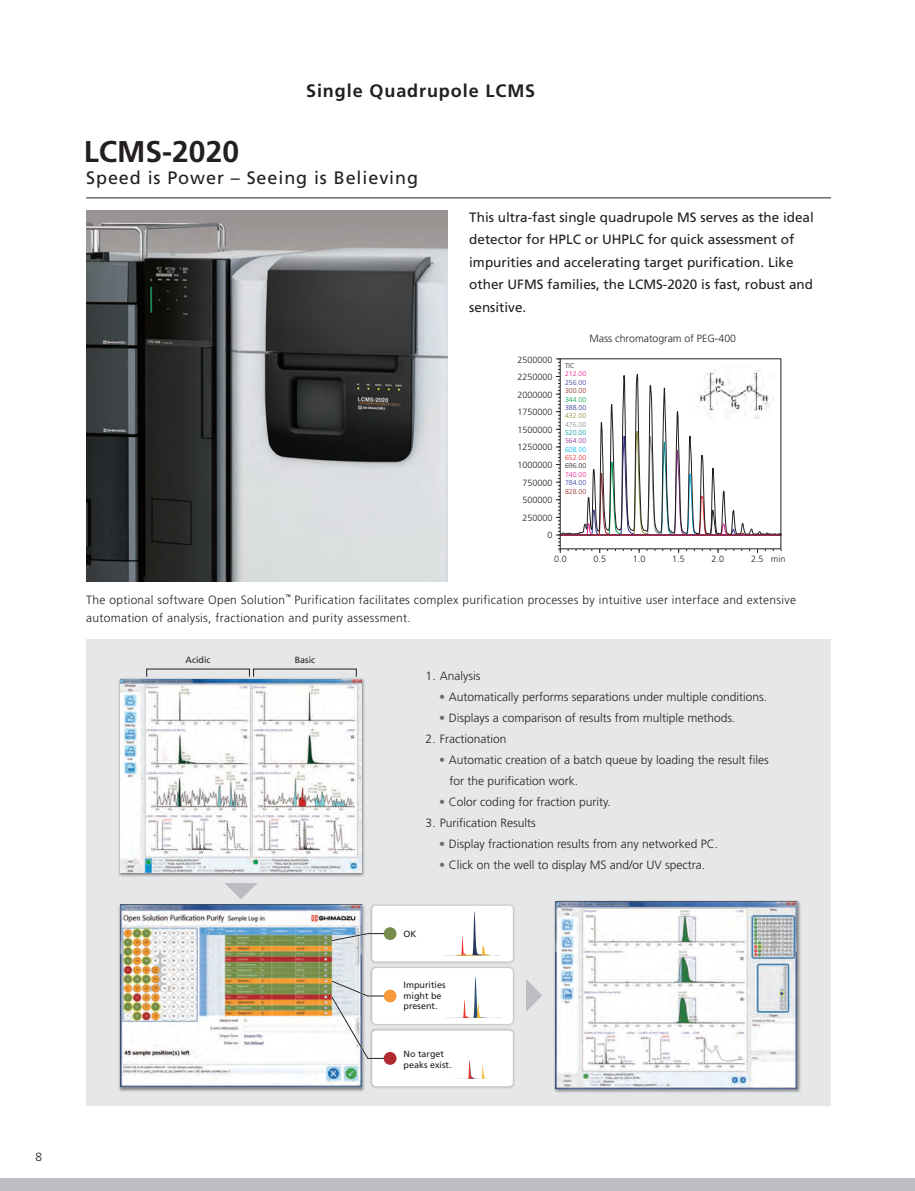
<style>
.page{position:relative;width:915px;height:1191px;background:#fff}
.page>*{position:absolute;margin:0;border:0;box-sizing:border-box;transform-origin:0 0}
.t1{font:700 30px "Frutiger";color:#231f20}
.t2{font:18px "Frutiger";letter-spacing:.05em;color:#231f20}
.t3{font:700 18px "Frutiger";letter-spacing:.05em;color:#231f20}
.t4{font:13.5px/22.5px "Frutiger";color:#231f20}
.t5{font:300 12px/21px "Frutiger";color:#231f20}
.t6{font:300 12px/18px "Frutiger";letter-spacing:.025em;color:#231f20}
.t7{font:300 10.5px "Frutiger";color:#231f20}
.t8{font:300 9px/17.5px "Frutiger";color:#231f20;text-align:right}
.t9{font:9px/10.8px "Frutiger LT Std";color:#231f20}
.t10{font:300 6.9px "Frutiger";color:#eb1c91}
.t11{font:300 6.9px "Frutiger";color:#333b97}
.t12{font:300 6.9px "Frutiger";color:#8d2923}
.t13{font:300 6.9px "Frutiger";color:#231f20}
.t14{font:300 6.9px "Frutiger";color:#00a24d}
.t15{font:300 6.9px "Frutiger";color:#2f3391}
.t16{font:300 6.9px "Frutiger";color:#8e9038}
.t17{font:300 6.9px "Frutiger";color:#878f96}
.t18{font:300 6.9px "Frutiger";color:#00959e}
.t19{font:300 6.9px "Frutiger";color:#8f2e8e}
.t20{font:300 6.9px "Frutiger";color:#00b7f0}
.t21{font:300 6.9px "Frutiger";color:#ec2a2d}
.s1{color:#6c6d70}
</style>
<div class="page">
<div style="left:86px;top:639px;width:744px;height:466px;background:#e6e7e9"></div>
<img style="left:86px;top:211px;width:362px;height:371px">
<div style="left:0;top:1178px;width:914px;height:13px;background:#bcbdc0"></div>
<svg style="left:555px;top:358px;width:226px;height:195px"></svg>
<img style="left:118px;top:678px;width:247px;height:199px">
<img style="left:120px;top:679px;width:241px;height:193px">
<img style="left:118px;top:904px;width:247px;height:188px">
<img style="left:120px;top:905px;width:241px;height:182px">
<img style="left:370px;top:904px;width:145px;height:184px">
<div style="left:372px;top:905px;width:140px;height:56px;background:#fff;border-radius:4px"></div>
<svg style="left:456px;top:911px;width:34px;height:44px"></svg>
<svg style="left:330px;top:932px;width:53px;height:10px"></svg>
<div style="left:383px;top:927px;width:13px;height:13px;background:#758d4c;border-radius:50%"></div>
<div style="left:372px;top:968px;width:140px;height:56px;background:#fff;border-radius:4px"></div>
<svg style="left:446px;top:976px;width:55px;height:42px"></svg>
<div style="left:383px;top:989px;width:13px;height:13px;background:#f8993d;border-radius:50%"></div>
<div style="left:372px;top:1030px;width:140px;height:56px;background:#fff;border-radius:4px"></div>
<svg style="left:454px;top:1060px;width:34px;height:19px"></svg>
<svg style="left:330px;top:979px;width:61px;height:80px"></svg>
<div style="left:383px;top:1052px;width:13px;height:12px;background:#b02a2f;border-radius:50%"></div>
<img style="left:554px;top:900px;width:247px;height:193px">
<img style="left:555px;top:901px;width:241px;height:187px">
<svg style="left:225px;top:883px;width:32px;height:16px"></svg>
<svg style="left:526px;top:979px;width:16px;height:33px"></svg>
<hr style="left:86px;top:198px;width:744px;height:1px;background:#231f20">
<p class="t5" style="left:35px;top:1146px;width:8px">8</p>
<h1 class="t1" style="left:84px;top:134px;width:157px">LCMS-2020</h1>
<h2 class="t3" style="left:306px;top:80px;width:230px">Single Quadrupole LCMS</h2>
<h2 class="t2" style="left:86px;top:167px;width:333px">Speed is Power – Seeing is Believing</h2>
<p class="t4" style="left:469px;top:206px;width:346px">This ultra-fast single quadrupole MS serves as the ideal detector for HPLC or UHPLC for quick assessment of impurities and accelerating target purification. Like other UFMS families, the LCMS-2020 is fast, robust and sensitive.</p>
<p class="t8" style="left:517px;top:351px;width:37px">2500000<br>2250000<br>2000000<br>1750000<br>1500000<br>1250000<br>1000000<br>750000<br>500000<br>250000<br>0</p>
<p class="t7" style="left:589px;top:332px;width:148px">Mass chromatogram of PEG-400</p>
<p class="t13" style="left:565px;top:362px;width:11px">TIC</p>
<p class="t10" style="left:565px;top:370px;width:23px">212.00</p>
<p class="t11" style="left:565px;top:378px;width:23px">256.00</p>
<p class="t12" style="left:565px;top:387px;width:23px">300.00</p>
<p class="t14" style="left:565px;top:395px;width:23px">344.00</p>
<p class="t15" style="left:565px;top:403px;width:23px">388.00</p>
<p class="t16" style="left:565px;top:412px;width:23px">432.00</p>
<p class="t17" style="left:565px;top:420px;width:23px">476.00</p>
<p class="t18" style="left:565px;top:429px;width:23px">520.00</p>
<p class="t19" style="left:565px;top:437px;width:23px">564.00</p>
<p class="t20" style="left:565px;top:445px;width:23px">608.00</p>
<p class="t21" style="left:565px;top:454px;width:23px">652.00</p>
<p class="t13" style="left:565px;top:462px;width:23px">696.00</p>
<p class="t10" style="left:565px;top:470px;width:23px">740.00</p>
<p class="t11" style="left:565px;top:479px;width:23px">784.00</p>
<p class="t12" style="left:565px;top:487px;width:23px">828.00</p>
<p class="t8" style="left:554px;top:550px;width:14px">0.0</p>
<p class="t8" style="left:593px;top:550px;width:14px">0.5</p>
<p class="t8" style="left:632px;top:550px;width:14px">1.0</p>
<p class="t8" style="left:672px;top:550px;width:14px">1.5</p>
<p class="t8" style="left:711px;top:550px;width:14px">2.0</p>
<p class="t8" style="left:750px;top:550px;width:36px">2.5 min</p>
<p class="t6" style="left:86px;top:591px;width:711px">The optional software Open Solution<sup>™</sup> Purification facilitates complex purification processes by intuitive user interface and extensive automation of analysis, fractionation and purity assessment.</p>
<p class="t9" style="left:185px;top:655px;width:26px">Acidic</p>
<p class="t9" style="left:294px;top:655px;width:22px">Basic</p>
<p class="t5" style="left:425px;top:665px;width:56px">1. Analysis</p>
<p class="t5" style="left:439px;top:686px;width:329px"><span class="s1">•</span> Automatically performs separations under multiple conditions.</p>
<p class="t5" style="left:439px;top:707px;width:298px"><span class="s1">•</span> Displays a comparison of results from multiple methods.</p>
<p class="t5" style="left:425px;top:728px;width:82px">2. Fractionation</p>
<p class="t5" style="left:449px;top:749px;width:321px;text-indent:-10px"><span class="s1">•</span> Automatic creation of a batch queue by loading the result files for the purification work.</p>
<p class="t5" style="left:439px;top:791px;width:173px"><span class="s1">•</span> Color coding for fraction purity.</p>
<p class="t5" style="left:425px;top:812px;width:112px">3. Purification Results</p>
<p class="t5" style="left:439px;top:833px;width:280px"><span class="s1">•</span> Display fractionation results from any networked PC.</p>
<p class="t5" style="left:439px;top:854px;width:267px"><span class="s1">•</span> Click on the well to display MS and/or UV spectra.</p>
<p class="t9" style="left:403px;top:928px;width:14px">OK</p>
<p class="t9" style="left:403px;top:979px;width:43px">Impurities might be present.</p>
<p class="t9" style="left:403px;top:1048px;width:49px">No target peaks exist.</p>
</div>
